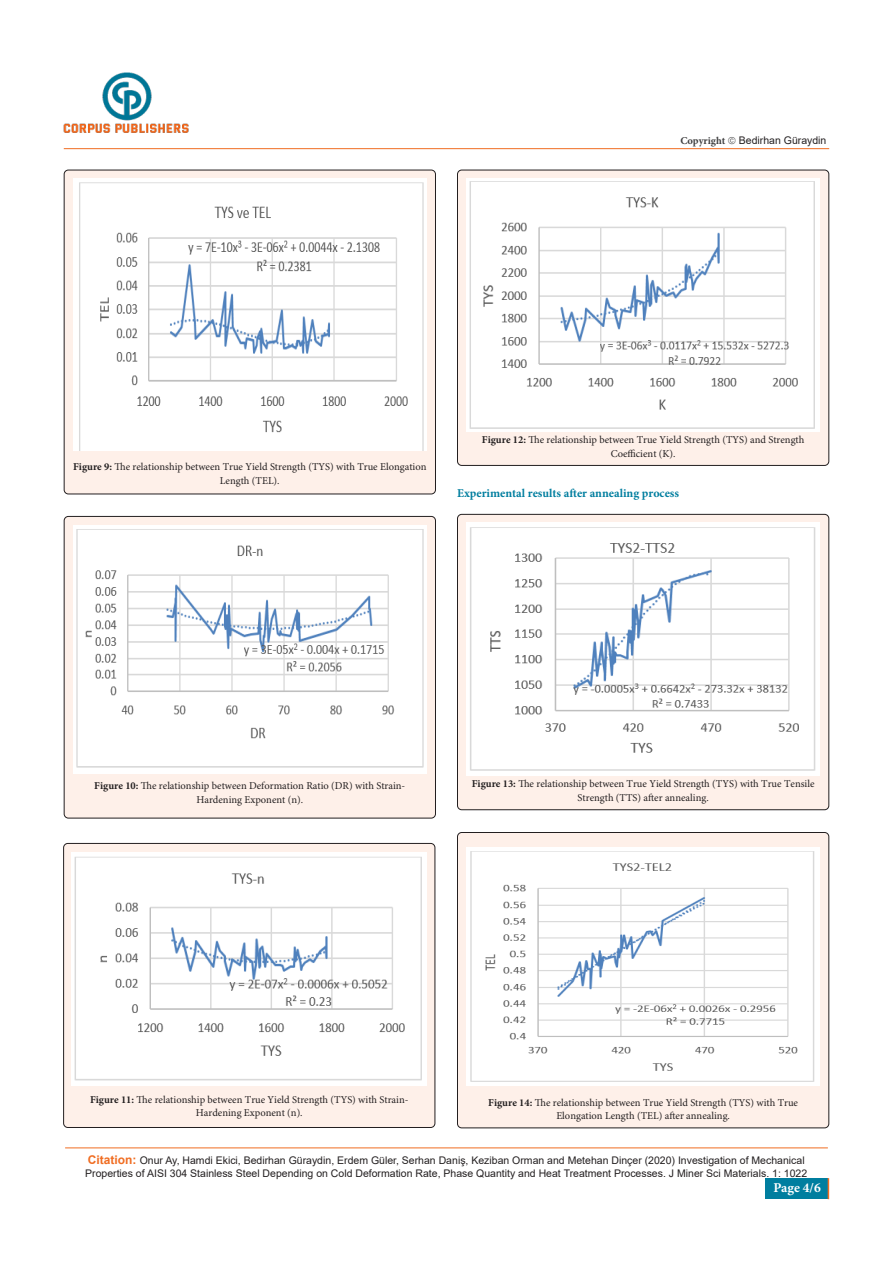
<style>
.page{position:relative;width:893px;height:1263px;background:#fff}
.page>*{position:absolute;margin:0;border:0;box-sizing:border-box;transform-origin:0 0}
.t1{font:700 13.5px "Minion Pro";color:#fff}
.t2{font:700 12px "Minion Pro";color:#007e9f}
.t3{font:10.5px/13.5px "Minion Pro";color:#231f20;text-align:center}
.t4{font:10.5px/12.6px "Arial";color:#231f20}
.t5{font:700 10.5px "Minion Pro";color:#3e3e3f}
.s1{font-weight:700}
.s2{font-weight:700;font-size:12px;color:#f06d22}
</style>
<div class="page">
<hr style="left:64px;top:148px;width:765px;height:1px;background:#f06d22">
<div style="left:765px;top:1178px;width:63px;height:21px;background:#007e9f"></div>
<svg style="left:828px;top:1178px;width:1px;height:21px"></svg>
<img style="left:64px;top:73px;width:125px;height:60px">
<hr style="left:65px;top:1147px;width:763px;height:1px;background:#f06d22">
<div style="left:64px;top:170px;width:371px;height:324px;background:#fef0e9;border-radius:4px"></div>
<div style="left:64px;top:170px;width:372px;height:324px;border:1px solid #231f20;border-radius:4px"></div>
<img style="left:73px;top:179px;width:354px;height:272px">
<div style="left:64px;top:516px;width:371px;height:302px;background:#fef0e9;border-radius:4px"></div>
<div style="left:64px;top:516px;width:372px;height:302px;border:1px solid #231f20;border-radius:4px"></div>
<img style="left:73px;top:525px;width:354px;height:248px">
<div style="left:64px;top:843px;width:371px;height:284px;background:#fef0e9;border-radius:4px"></div>
<div style="left:63px;top:843px;width:372px;height:285px;border:1px solid #231f20;border-radius:4px"></div>
<img style="left:72px;top:853px;width:354px;height:232px">
<div style="left:457px;top:170px;width:372px;height:295px;background:#fef0e9;border-radius:4px"></div>
<div style="left:457px;top:170px;width:372px;height:296px;border:1px solid #231f20;border-radius:4px"></div>
<img style="left:466px;top:179px;width:354px;height:253px">
<div style="left:457px;top:514px;width:372px;height:296px;background:#fef0e9;border-radius:4px"></div>
<div style="left:457px;top:514px;width:372px;height:296px;border:1px solid #231f20;border-radius:4px"></div>
<img style="left:466px;top:522px;width:354px;height:253px">
<div style="left:457px;top:832px;width:372px;height:296px;background:#fef0e9;border-radius:4px"></div>
<div style="left:457px;top:832px;width:372px;height:296px;border:1px solid #231f20;border-radius:4px"></div>
<img style="left:466px;top:847px;width:354px;height:238px">
<p class="t5" style="left:680px;top:133px;width:47px">Copyright</p>
<p class="t4" style="left:739px;top:134px;width:89px">Bedirhan Güraydin</p>
<p class="t3" style="left:73px;top:460px;width:355px"><span class="s1">Figure 9:</span> The relationship between True Yield Strength (TYS) with True Elongation<br>Length (TEL).</p>
<p class="t3" style="left:482px;top:433px;width:324px"><span class="s1">Figure 12:</span> The relationship between True Yield Strength (TYS) and Strength<br>Coefficient (K).</p>
<p class="t2" style="left:457px;top:484px;width:223px">Experimental results after annealing process</p>
<p class="t3" style="left:94px;top:780px;width:312px"><span class="s1">Figure 10:</span> The relationship between Deformation Ratio (DR) with Strain-<br>Hardening Exponent (n).</p>
<p class="t3" style="left:472px;top:778px;width:344px"><span class="s1">Figure 13:</span> The relationship between True Yield Strength (TYS) with True Tensile<br>Strength (TTS) after annealing.</p>
<p class="t3" style="left:90px;top:1093px;width:320px"><span class="s1">Figure 11:</span> The relationship between True Yield Strength (TYS) with Strain-<br>Hardening Exponent (n).</p>
<p class="t3" style="left:488px;top:1096px;width:311px"><span class="s1">Figure 14:</span> The relationship between True Yield Strength (TYS) with True<br>Elongation Length (TEL) after annealing.</p>
<p class="t4" style="left:85px;top:1154px;width:723px"><span class="s2">Citation:</span> Onur Ay, Hamdi Ekici, Bedirhan Güraydin, Erdem Güler, Serhan Daniş, Keziban Orman and Metehan Dinçer (2020) Investigation of Mechanical<br>Properties of AISI 304 Stainless Steel Depending on Cold Deformation Rate, Phase Quantity and Heat Treatment Processes. J Miner Sci Materials. 1: 1022</p>
<p class="t1" style="left:773px;top:1178px;width:49px">Page 4/6</p>
</div>
